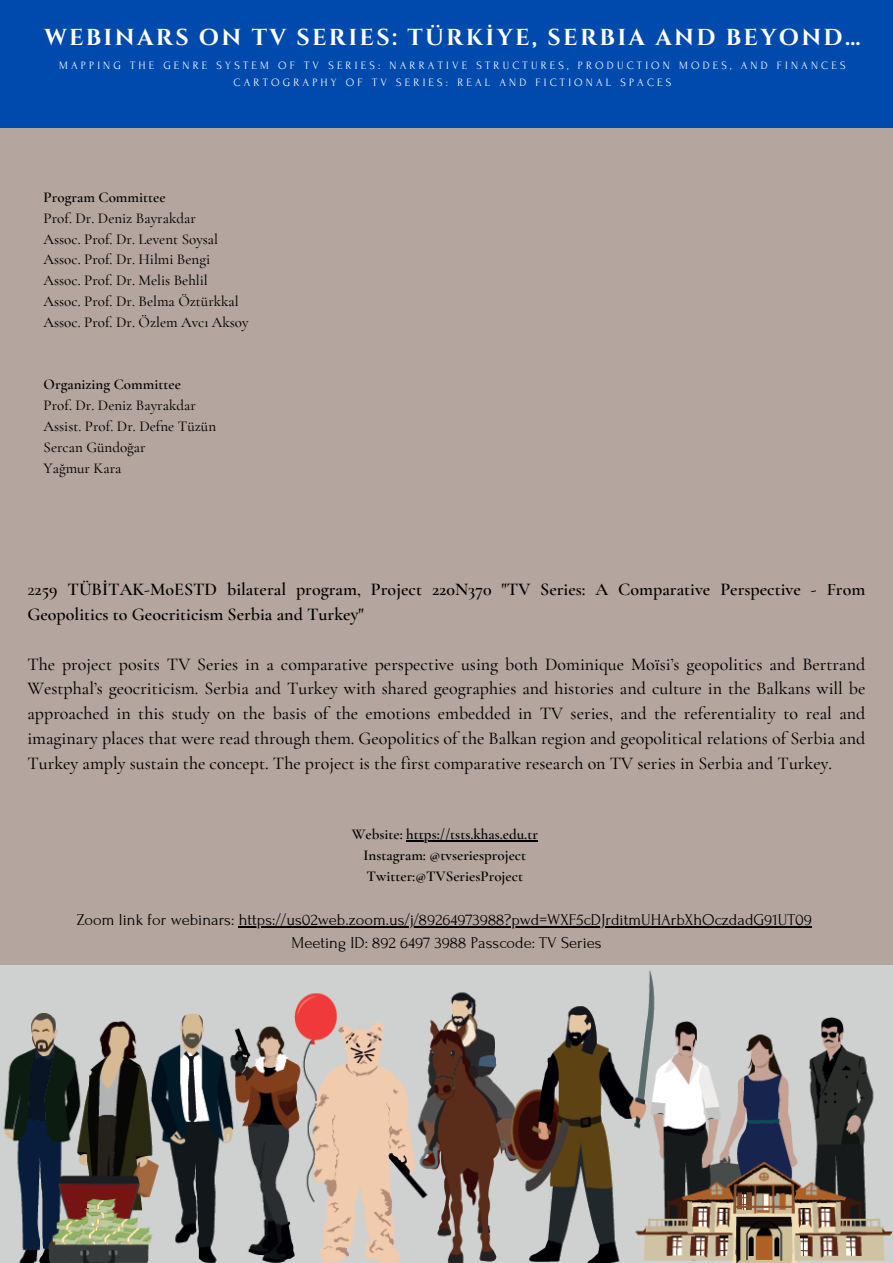
<style>
.page{position:relative;width:893px;height:1263px;background:#b4a59e}
.page>*{position:absolute;margin:0;border:0;box-sizing:border-box;transform-origin:0 0}
.t1{font:700 23.02px "Cinzel";letter-spacing:.1em;color:#fff}
.t2{font:500 18px/24.8px "Cormorant Garamond";color:#000;text-align:justify}
.t3{font:600 18px/24.8px "Cormorant Garamond";color:#000}
.t4{font:16.5px "Forum";color:#000}
.t5{font:500 15px "Cormorant Garamond";color:#000}
.t6{font:600 15px "Cormorant Garamond";color:#000}
.t7{font:11.25px "Forum";letter-spacing:.28em;color:#fff}
.s1{font-weight:500}
</style>
<div class="page">
<div style="left:0;top:0;width:893px;height:128px;background:#004aad"></div>
<img style="left:0;top:965px;width:893px;height:298px">
<hr style="left:406px;top:840px;width:132px;height:2px;background:#000">
<hr style="left:239px;top:926px;width:573px;height:1px;background:#000">
<p class="t1" style="left:44px;top:23px;width:817px">WEBINARS ON TV SERIES: TÜRKİYE, SERBIA AND BEYOND…</p>
<p class="t7" style="left:59px;top:60px;width:787px">MAPPING THE GENRE SYSTEM OF TV SERIES: NARRATIVE STRUCTURES, PRODUCTION MODES, AND FINANCES</p>
<p class="t7" style="left:233px;top:77px;width:439px">CARTOGRAPHY OF TV SERIES: REAL AND FICTIONAL SPACES</p>
<p class="t6" style="left:44px;top:188px;width:124px">Program Committee</p>
<p class="t5" style="left:44px;top:209px;width:154px">Prof. Dr. Deniz Bayrakdar</p>
<p class="t5" style="left:44px;top:230px;width:176px">Assoc. Prof. Dr. Levent Soysal</p>
<p class="t5" style="left:44px;top:251px;width:167px">Assoc. Prof. Dr. Hilmi Bengi</p>
<p class="t5" style="left:44px;top:271px;width:166px">Assoc. Prof. Dr. Melis Behlil</p>
<p class="t5" style="left:44px;top:292px;width:197px">Assoc. Prof. Dr. Belma Öztürkkal</p>
<p class="t5" style="left:44px;top:313px;width:207px">Assoc. Prof. Dr. Özlem Avcı Aksoy</p>
<p class="t6" style="left:44px;top:375px;width:139px">Organizing Committee</p>
<p class="t5" style="left:44px;top:396px;width:154px">Prof. Dr. Deniz Bayrakdar</p>
<p class="t5" style="left:44px;top:417px;width:174px">Assist. Prof. Dr. Defne Tüzün</p>
<p class="t5" style="left:44px;top:438px;width:104px">Sercan Gündoğar</p>
<p class="t5" style="left:44px;top:459px;width:79px">Yağmur Kara</p>
<p class="t3" style="left:27px;top:577px;width:839px"><span class="s1">2</span>259 TÜBİTAK-MoESTD bilateral program, Project 220N370 "TV Series: A Comparative Perspective - From<br>Geopolitics to Geocriticism Serbia and Turkey"</p>
<p class="t2" style="left:27px;top:651px;width:839px">The project posits TV Series in a comparative perspective using both Dominique Moïsi’s geopolitics and Bertrand Westphal’s geocriticism. Serbia and Turkey with shared geographies and histories and culture in the Balkans will be approached in this study on the basis of the emotions embedded in TV series, and the referentiality to real and imaginary places that were read through them. Geopolitics of the Balkan region and geopolitical relations of Serbia and Turkey amply sustain the concept. The project is the first comparative research on TV series in Serbia and Turkey.</p>
<p class="t6" style="left:352px;top:825px;width:188px">Website: https://tsts.khas.edu.tr</p>
<p class="t6" style="left:363px;top:846px;width:164px">Instagram: @tvseriesproject</p>
<p class="t6" style="left:366px;top:867px;width:158px">Twitter:@TVSeriesProject</p>
<p class="t4" style="left:77px;top:911px;width:736px">Zoom link for webinars: https://us02web.zoom.us/j/89264973988?pwd=WXF5cDJrditmUHArbXhOczdadG91UT09</p>
<p class="t4" style="left:292px;top:934px;width:311px">Meeting ID: 892 6497 3988 Passcode: TV Series</p>
</div>
